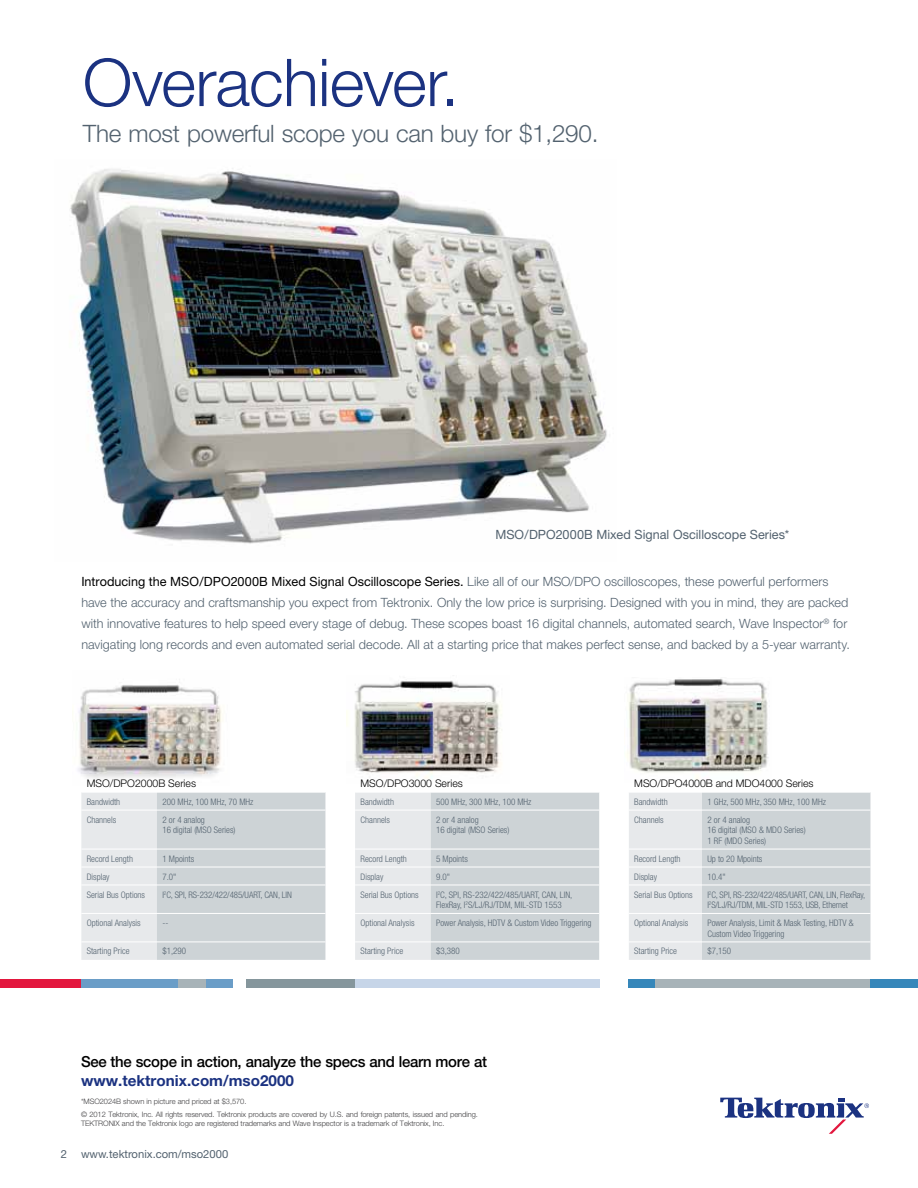
<style>
.page{position:relative;width:918px;height:1188px;background:#fff}
.page>*{position:absolute;margin:0;border:0;box-sizing:border-box;transform-origin:0 0}
.t1{font:300 66px "Helvetica Neue";letter-spacing:-.01em;color:#1b3281}
.t2{font:300 24px "Helvetica Neue";letter-spacing:-.01em;color:#53626f}
.t3{font:500 15.3px "Helvetica Neue";letter-spacing:-.02em;color:#000}
.t4{font:700 15.3px "Helvetica Neue";color:#1b3281}
.t5{font:300 12.75px/21px "Helvetica Neue";color:#53626f}
.t6{font:12.75px "Helvetica Neue";color:#53626f}
.t7{font:11.25px "Helvetica Neue";color:#53626f}
.t8{font:300 10.5px "Helvetica Neue";color:#000}
.t9{font:300 condensed 9px/10.5px "Helvetica Neue";color:#53626f}
.t10{font:300 7.5px/9.3px "Helvetica Neue";letter-spacing:-.01em;color:#414042}
.s1{font-weight:400;color:#000}
</style>
<div class="page">
<img style="left:70px;top:168px;width:537px;height:376px">
<div style="left:0;top:980px;width:81px;height:8px;background:#e3173e"></div>
<div style="left:81px;top:980px;width:151px;height:8px;background:#6a9dc7"></div>
<div style="left:246px;top:980px;width:109px;height:8px;background:#85969c"></div>
<div style="left:355px;top:980px;width:244px;height:8px;background:#c6d5e8"></div>
<div style="left:628px;top:980px;width:28px;height:8px;background:#3687ba"></div>
<div style="left:178px;top:980px;width:27px;height:8px;background:#a7b3b8"></div>
<div style="left:655px;top:980px;width:216px;height:8px;background:#a7b3b8"></div>
<div style="left:871px;top:980px;width:47px;height:8px;background:#3687ba"></div>
<svg style="left:720px;top:1098px;width:149px;height:36px"></svg>
<img style="left:626px;top:679px;width:143px;height:100px">
<img style="left:347px;top:680px;width:155px;height:98px">
<svg style="left:629px;top:793px;width:241px;height:167px"></svg>
<hr style="left:629px;top:810px;width:73px;height:1px;background:#fff">
<hr style="left:702px;top:810px;width:168px;height:1px;background:#fff">
<hr style="left:629px;top:849px;width:73px;height:1px;background:#fff">
<hr style="left:702px;top:849px;width:168px;height:1px;background:#fff">
<hr style="left:629px;top:867px;width:73px;height:1px;background:#fff">
<hr style="left:702px;top:867px;width:168px;height:1px;background:#fff">
<hr style="left:629px;top:885px;width:73px;height:1px;background:#fff">
<hr style="left:702px;top:885px;width:168px;height:1px;background:#fff">
<hr style="left:629px;top:913px;width:73px;height:1px;background:#fff">
<hr style="left:702px;top:913px;width:168px;height:1px;background:#fff">
<hr style="left:629px;top:942px;width:73px;height:1px;background:#fff">
<hr style="left:702px;top:942px;width:168px;height:1px;background:#fff">
<svg style="left:355px;top:793px;width:244px;height:167px"></svg>
<hr style="left:355px;top:810px;width:76px;height:1px;background:#fff">
<hr style="left:431px;top:810px;width:168px;height:1px;background:#fff">
<hr style="left:355px;top:849px;width:76px;height:1px;background:#fff">
<hr style="left:431px;top:849px;width:168px;height:1px;background:#fff">
<hr style="left:355px;top:867px;width:76px;height:1px;background:#fff">
<hr style="left:431px;top:867px;width:168px;height:1px;background:#fff">
<hr style="left:355px;top:885px;width:76px;height:1px;background:#fff">
<hr style="left:431px;top:885px;width:168px;height:1px;background:#fff">
<hr style="left:355px;top:913px;width:76px;height:1px;background:#fff">
<hr style="left:431px;top:913px;width:168px;height:1px;background:#fff">
<hr style="left:355px;top:942px;width:76px;height:1px;background:#fff">
<hr style="left:431px;top:942px;width:168px;height:1px;background:#fff">
<img style="left:78px;top:685px;width:145px;height:94px">
<svg style="left:81px;top:793px;width:244px;height:167px"></svg>
<hr style="left:81px;top:810px;width:76px;height:1px;background:#fff">
<hr style="left:157px;top:810px;width:168px;height:1px;background:#fff">
<hr style="left:81px;top:849px;width:76px;height:1px;background:#fff">
<hr style="left:157px;top:849px;width:168px;height:1px;background:#fff">
<hr style="left:81px;top:867px;width:76px;height:1px;background:#fff">
<hr style="left:157px;top:867px;width:168px;height:1px;background:#fff">
<hr style="left:81px;top:885px;width:76px;height:1px;background:#fff">
<hr style="left:157px;top:885px;width:168px;height:1px;background:#fff">
<hr style="left:81px;top:913px;width:76px;height:1px;background:#fff">
<hr style="left:157px;top:913px;width:168px;height:1px;background:#fff">
<hr style="left:81px;top:942px;width:76px;height:1px;background:#fff">
<hr style="left:157px;top:942px;width:168px;height:1px;background:#fff">
<h1 class="t1" style="left:83px;top:42px;width:378px">Overachiever.</h1>
<h2 class="t2" style="left:83px;top:119px;width:517px">The most powerful scope you can buy for $1,290.</h2>
<h3 class="t6" style="left:495px;top:527px;width:296px">MSO/DPO2000B Mixed Signal Oscilloscope Series*</h3>
<p class="t5" style="left:81px;top:571px;width:770px"><span class="s1">Introducing the MSO/DPO2000B Mixed Signal Oscilloscope Series.</span> Like all of our MSO/DPO oscilloscopes, these powerful performers have the accuracy and craftsmanship you expect from Tektronix. Only the low price is surprising. Designed with you in mind, they are packed with innovative features to help speed every stage of debug. These scopes boast 16 digital channels, automated search, Wave Inspector<sup>®</sup> for navigating long records and even automated serial decode. All at a starting price that makes perfect sense, and backed by a 5-year warranty.</p>
<p class="t8" style="left:87px;top:777px;width:111px">MSO/DPO2000B Series</p>
<p class="t9" style="left:87px;top:796px;width:35px">Bandwidth</p>
<p class="t9" style="left:162px;top:796px;width:93px">200 MHz, 100 MHz, 70 MHz</p>
<p class="t9" style="left:87px;top:814px;width:31px">Channels</p>
<p class="t9" style="left:162px;top:814px;width:75px">2 or 4 analog<br>16 digital (MSO Series)</p>
<p class="t9" style="left:87px;top:853px;width:48px">Record Length</p>
<p class="t9" style="left:162px;top:853px;width:33px">1 Mpoints</p>
<p class="t9" style="left:87px;top:871px;width:24px">Display</p>
<p class="t9" style="left:162px;top:871px;width:15px">7.0"</p>
<p class="t9" style="left:87px;top:889px;width:60px">Serial Bus Options</p>
<p class="t9" style="left:162px;top:889px;width:131px">I<sup>2</sup>C, SPI, RS-232/422/485/UART, CAN, LIN</p>
<p class="t9" style="left:87px;top:918px;width:55px">Optional Analysis</p>
<p class="t9" style="left:162px;top:918px;width:7px">--</p>
<p class="t9" style="left:87px;top:946px;width:44px">Starting Price</p>
<p class="t9" style="left:162px;top:946px;width:25px">$1,290</p>
<p class="t8" style="left:361px;top:777px;width:104px">MSO/DPO3000 Series</p>
<p class="t9" style="left:361px;top:796px;width:35px">Bandwidth</p>
<p class="t9" style="left:436px;top:796px;width:97px">500 MHz, 300 MHz, 100 MHz</p>
<p class="t9" style="left:361px;top:814px;width:31px">Channels</p>
<p class="t9" style="left:436px;top:814px;width:75px">2 or 4 analog<br>16 digital (MSO Series)</p>
<p class="t9" style="left:361px;top:853px;width:48px">Record Length</p>
<p class="t9" style="left:436px;top:853px;width:33px">5 Mpoints</p>
<p class="t9" style="left:361px;top:871px;width:24px">Display</p>
<p class="t9" style="left:436px;top:871px;width:15px">9.0"</p>
<p class="t9" style="left:361px;top:889px;width:60px">Serial Bus Options</p>
<p class="t9" style="left:436px;top:889px;width:138px">I<sup>2</sup>C, SPI, RS-232/422/485/UART, CAN, LIN,<br>FlexRay, I<sup>2</sup>S/LJ/RJ/TDM, MIL-STD 1553</p>
<p class="t9" style="left:361px;top:918px;width:55px">Optional Analysis</p>
<p class="t9" style="left:436px;top:918px;width:157px">Power Analysis, HDTV &amp; Custom Video Triggering</p>
<p class="t9" style="left:361px;top:946px;width:44px">Starting Price</p>
<p class="t9" style="left:436px;top:946px;width:25px">$3,380</p>
<h3 class="t3" style="left:81px;top:1053px;width:408px">See the scope in action, analyze the specs and learn more at</h3>
<h3 class="t4" style="left:81px;top:1071px;width:214px">www.tektronix.com/mso2000</h3>
<p class="t10" style="left:81px;top:1109px;width:398px">© 2012 Tektronix, Inc. All rights reserved. Tektronix products are covered by U.S. and foreign patents, issued and pending.<br>TEKTRONIX and the Tektronix logo are registered trademarks and Wave Inspector is a trademark of Tektronix, Inc.</p>
<p class="t10" style="left:81px;top:1097px;width:167px">*MSO2024B shown in picture and priced at $3,570.</p>
<p class="t7" style="left:61px;top:1147px;width:169px">2 www.tektronix.com/mso2000</p>
<p class="t8" style="left:634px;top:777px;width:181px">MSO/DPO4000B and MDO4000 Series</p>
<p class="t9" style="left:634px;top:796px;width:35px">Bandwidth</p>
<p class="t9" style="left:707px;top:796px;width:120px">1 GHz, 500 MHz, 350 MHz, 100 MHz</p>
<p class="t9" style="left:634px;top:814px;width:31px">Channels</p>
<p class="t9" style="left:707px;top:814px;width:100px">2 or 4 analog<br>16 digital (MSO &amp; MDO Series)<br>1 RF (MDO Series)</p>
<p class="t9" style="left:634px;top:853px;width:48px">Record Length</p>
<p class="t9" style="left:707px;top:853px;width:56px">Up to 20 Mpoints</p>
<p class="t9" style="left:634px;top:871px;width:24px">Display</p>
<p class="t9" style="left:707px;top:871px;width:20px">10.4"</p>
<p class="t9" style="left:634px;top:889px;width:60px">Serial Bus Options</p>
<p class="t9" style="left:707px;top:889px;width:159px">I<sup>2</sup>C, SPI, RS-232/422/485/UART, CAN, LIN, FlexRay,<br>I<sup>2</sup>S/LJ/RJ/TDM, MIL-STD 1553, USB, Ethernet</p>
<p class="t9" style="left:634px;top:918px;width:55px">Optional Analysis</p>
<p class="t9" style="left:707px;top:918px;width:148px">Power Analysis, Limit &amp; Mask Testing, HDTV &amp;<br>Custom Video Triggering</p>
<p class="t9" style="left:634px;top:946px;width:44px">Starting Price</p>
<p class="t9" style="left:707px;top:946px;width:25px">$7,150</p>
</div>
